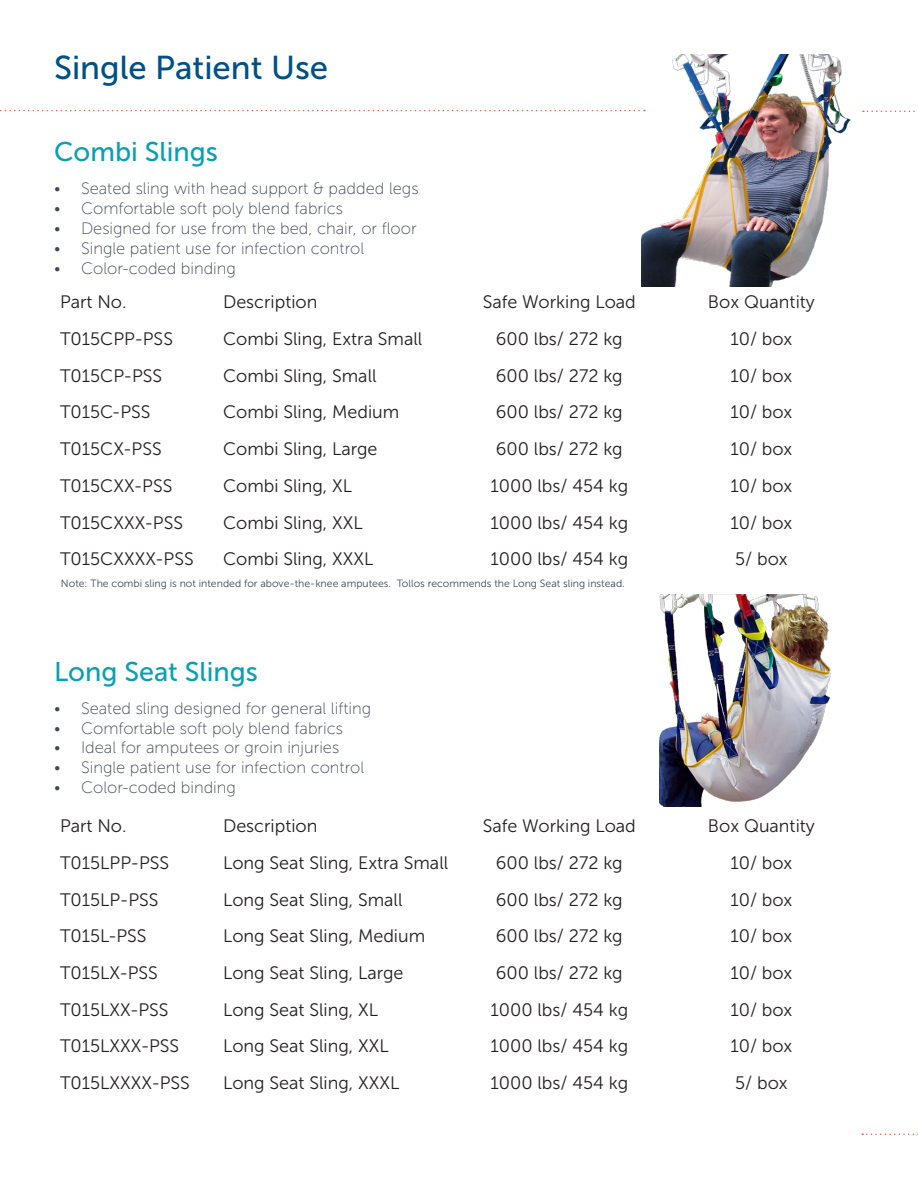
<style>
.page{position:relative;width:918px;height:1188px;background:#fff}
.page>*{position:absolute;margin:0;border:0;box-sizing:border-box;transform-origin:0 0}
.t1{font:33px "Museo Sans 500";color:#015085}
.t2{font:27px "Museo Sans 500";color:#0c9fb2}
.t3{font:18px "Museo Sans 300";color:#231f20}
.t4{font:16.5px "Museo Sans 100";color:#404757}
.t5{font:10.5px "Museo Sans 300";color:#404757}
</style>
<div class="page">
<svg style="left:0;top:110px;width:640px;height:1px"></svg>
<svg style="left:863px;top:111px;width:52px;height:1px"></svg>
<svg style="left:862px;top:1134px;width:56px;height:1px"></svg>
<img style="left:641px;top:54px;width:210px;height:232px">
<img style="left:659px;top:594px;width:172px;height:213px">
<p class="t1" style="left:54px;top:49px;width:276px">Single Patient Use</p>
<p class="t2" style="left:54px;top:137px;width:165px">Combi Slings</p>
<p class="t4" style="left:54px;top:180px;width:366px">• Seated sling with head support &amp; padded legs</p>
<p class="t4" style="left:54px;top:200px;width:291px">• Comfortable soft poly blend fabrics</p>
<p class="t4" style="left:54px;top:220px;width:364px">• Designed for use from the bed, chair, or floor</p>
<p class="t4" style="left:54px;top:239px;width:312px">• Single patient use for infection control</p>
<p class="t4" style="left:54px;top:259px;width:184px">• Color-coded binding</p>
<p class="t3" style="left:60px;top:292px;width:68px">Part No.</p>
<p class="t3" style="left:223px;top:292px;width:96px">Description</p>
<p class="t3" style="left:483px;top:292px;width:155px">Safe Working Load</p>
<p class="t3" style="left:708px;top:292px;width:108px">Box Quantity</p>
<p class="t3" style="left:60px;top:329px;width:115px">T015CPP-PSS</p>
<p class="t3" style="left:223px;top:329px;width:201px">Combi Sling, Extra Small</p>
<p class="t3" style="left:496px;top:329px;width:128px">600 lbs/ 272 kg</p>
<p class="t3" style="left:730px;top:329px;width:64px">10/ box</p>
<p class="t3" style="left:60px;top:366px;width:104px">T015CP-PSS</p>
<p class="t3" style="left:223px;top:366px;width:155px">Combi Sling, Small</p>
<p class="t3" style="left:496px;top:366px;width:128px">600 lbs/ 272 kg</p>
<p class="t3" style="left:730px;top:366px;width:64px">10/ box</p>
<p class="t3" style="left:60px;top:403px;width:92px">T015C-PSS</p>
<p class="t3" style="left:223px;top:403px;width:178px">Combi Sling, Medium</p>
<p class="t3" style="left:496px;top:403px;width:128px">600 lbs/ 272 kg</p>
<p class="t3" style="left:730px;top:403px;width:64px">10/ box</p>
<p class="t3" style="left:60px;top:439px;width:103px">T015CX-PSS</p>
<p class="t3" style="left:223px;top:439px;width:156px">Combi Sling, Large</p>
<p class="t3" style="left:496px;top:439px;width:128px">600 lbs/ 272 kg</p>
<p class="t3" style="left:730px;top:439px;width:64px">10/ box</p>
<p class="t3" style="left:60px;top:476px;width:114px">T015CXX-PSS</p>
<p class="t3" style="left:223px;top:476px;width:131px">Combi Sling, XL</p>
<p class="t3" style="left:490px;top:476px;width:139px">1000 lbs/ 454 kg</p>
<p class="t3" style="left:730px;top:476px;width:64px">10/ box</p>
<p class="t3" style="left:60px;top:513px;width:125px">T015CXXX-PSS</p>
<p class="t3" style="left:223px;top:513px;width:141px">Combi Sling, XXL</p>
<p class="t3" style="left:490px;top:513px;width:139px">1000 lbs/ 454 kg</p>
<p class="t3" style="left:730px;top:513px;width:64px">10/ box</p>
<p class="t3" style="left:60px;top:549px;width:135px">T015CXXXX-PSS</p>
<p class="t3" style="left:223px;top:549px;width:152px">Combi Sling, XXXL</p>
<p class="t3" style="left:490px;top:549px;width:139px">1000 lbs/ 454 kg</p>
<p class="t3" style="left:735px;top:549px;width:54px">5/ box</p>
<p class="t5" style="left:61px;top:578px;width:565px">Note: The combi sling is not intended for above-the-knee amputees. Tollos recommends the Long Seat sling instead.</p>
<p class="t2" style="left:54px;top:657px;width:205px">Long Seat Slings</p>
<p class="t4" style="left:54px;top:699px;width:319px">• Seated sling designed for general lifting</p>
<p class="t4" style="left:54px;top:719px;width:291px">• Comfortable soft poly blend fabrics</p>
<p class="t4" style="left:54px;top:739px;width:287px">• Ideal for amputees or groin injuries</p>
<p class="t4" style="left:54px;top:759px;width:312px">• Single patient use for infection control</p>
<p class="t4" style="left:54px;top:779px;width:184px">• Color-coded binding</p>
<p class="t3" style="left:60px;top:816px;width:68px">Part No.</p>
<p class="t3" style="left:223px;top:816px;width:96px">Description</p>
<p class="t3" style="left:483px;top:816px;width:155px">Safe Working Load</p>
<p class="t3" style="left:708px;top:816px;width:108px">Box Quantity</p>
<p class="t3" style="left:60px;top:853px;width:111px">T015LPP-PSS</p>
<p class="t3" style="left:223px;top:853px;width:227px">Long Seat Sling, Extra Small</p>
<p class="t3" style="left:496px;top:853px;width:128px">600 lbs/ 272 kg</p>
<p class="t3" style="left:730px;top:853px;width:64px">10/ box</p>
<p class="t3" style="left:60px;top:890px;width:100px">T015LP-PSS</p>
<p class="t3" style="left:223px;top:890px;width:181px">Long Seat Sling, Small</p>
<p class="t3" style="left:496px;top:890px;width:128px">600 lbs/ 272 kg</p>
<p class="t3" style="left:730px;top:890px;width:64px">10/ box</p>
<p class="t3" style="left:60px;top:926px;width:88px">T015L-PSS</p>
<p class="t3" style="left:223px;top:926px;width:204px">Long Seat Sling, Medium</p>
<p class="t3" style="left:496px;top:926px;width:128px">600 lbs/ 272 kg</p>
<p class="t3" style="left:730px;top:926px;width:64px">10/ box</p>
<p class="t3" style="left:60px;top:963px;width:100px">T015LX-PSS</p>
<p class="t3" style="left:223px;top:963px;width:182px">Long Seat Sling, Large</p>
<p class="t3" style="left:496px;top:963px;width:128px">600 lbs/ 272 kg</p>
<p class="t3" style="left:730px;top:963px;width:64px">10/ box</p>
<p class="t3" style="left:60px;top:1000px;width:110px">T015LXX-PSS</p>
<p class="t3" style="left:223px;top:1000px;width:156px">Long Seat Sling, XL</p>
<p class="t3" style="left:490px;top:1000px;width:139px">1000 lbs/ 454 kg</p>
<p class="t3" style="left:730px;top:1000px;width:64px">10/ box</p>
<p class="t3" style="left:60px;top:1036px;width:121px">T015LXXX-PSS</p>
<p class="t3" style="left:223px;top:1036px;width:167px">Long Seat Sling, XXL</p>
<p class="t3" style="left:490px;top:1036px;width:139px">1000 lbs/ 454 kg</p>
<p class="t3" style="left:730px;top:1036px;width:64px">10/ box</p>
<p class="t3" style="left:60px;top:1073px;width:131px">T015LXXXX-PSS</p>
<p class="t3" style="left:223px;top:1073px;width:178px">Long Seat Sling, XXXL</p>
<p class="t3" style="left:490px;top:1073px;width:139px">1000 lbs/ 454 kg</p>
<p class="t3" style="left:735px;top:1073px;width:54px">5/ box</p>
</div>
